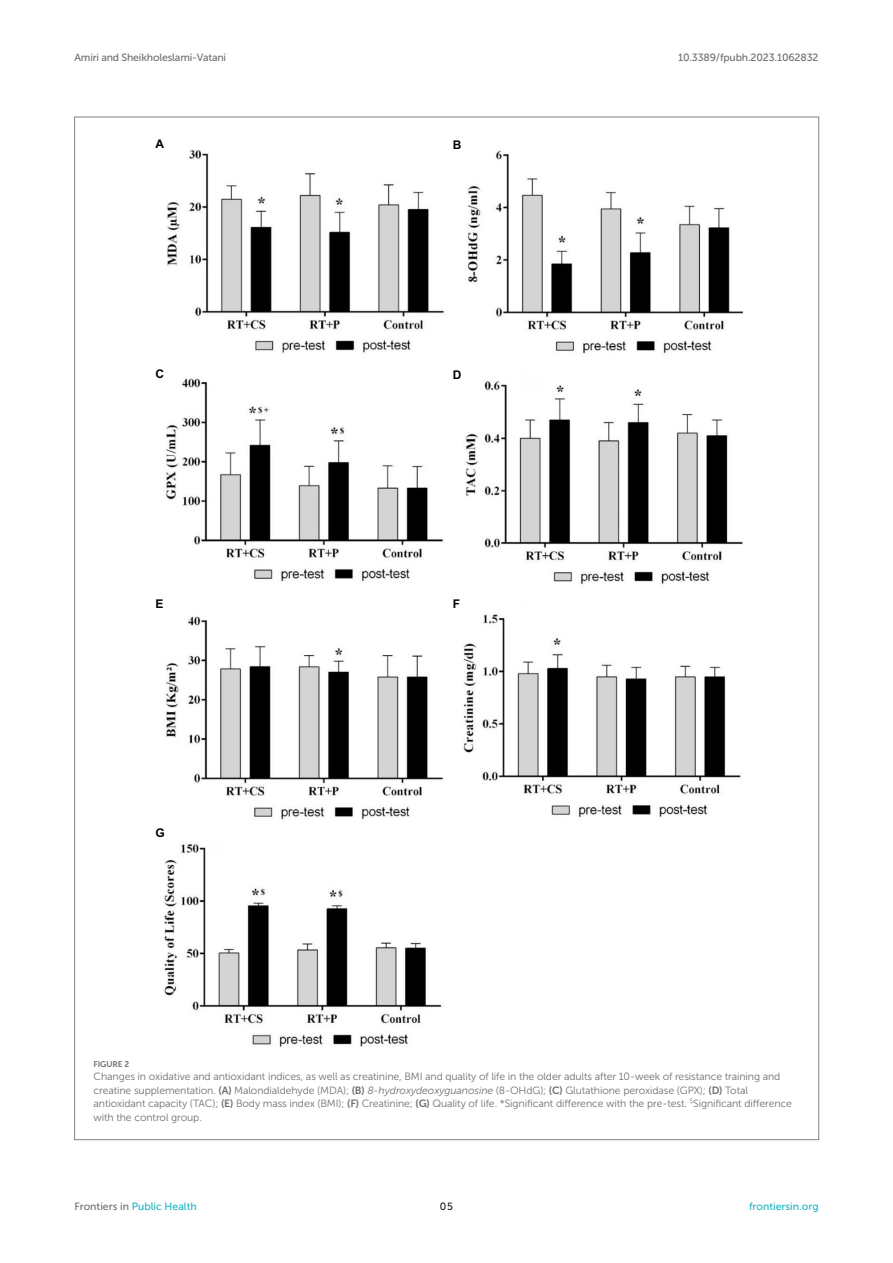
<style>
.page{position:relative;width:893px;height:1263px;background:#fff}
.page>*{position:absolute;margin:0;border:0;box-sizing:border-box;transform-origin:0 0}
.t1{font:700 12px "Arial";color:#000}
.FIG_LEG{font:10.5px/13.5px "Museo Sans 300";letter-spacing:-.01em;color:#706f70}
.t2{font:10.5px "Museo Sans 500";letter-spacing:-.015em;color:#706f70}
.t3{font:10.5px "Museo Sans 500";color:#1db5c3}
.t4{font:10.5px "Museo Sans 500";color:#1b1c1b}
.FIG_HD{font:8.25px "Museo Sans 700";letter-spacing:-.01em;color:#706f70}
.s1{font-family:"Museo Sans 700"}
.s2{font-style:italic}
.s3{color:#706f70}
</style>
<div class="page">
<img style="left:164px;top:150px;width:579px;height:897px">
<p class="t2" style="left:74px;top:51px;width:153px">Amiri and Sheikholeslami-Vatani</p>
<p class="t2" style="left:678px;top:51px;width:142px">10.3389/fpubh.2023.1062832</p>
<p class="t1" style="left:155px;top:136px;width:10px">A</p>
<p class="t1" style="left:453px;top:137px;width:10px">B</p>
<p class="t1" style="left:155px;top:365px;width:10px">C</p>
<p class="t1" style="left:453px;top:366px;width:10px">D</p>
<p class="t1" style="left:155px;top:595px;width:10px">E</p>
<p class="t1" style="left:155px;top:824px;width:11px">G</p>
<p class="t1" style="left:453px;top:596px;width:9px">F</p>
<p class="FIG_HD" style="left:94px;top:1059px;width:37px">FIGURE 2</p>
<p class="FIG_LEG" style="left:94px;top:1070px;width:700px">Changes in oxidative and antioxidant indices, as well as creatinine, BMI and quality of life in the older adults after 10-week of resistance training and creatine supplementation. <span class="s1">(A)</span> Malondialdehyde (MDA); <span class="s1">(B)</span> <span class="s2">8-hydroxydeoxyguanosine</span> (8-OHdG); <span class="s1">(C)</span> Glutathione peroxidase (GPX); <span class="s1">(D)</span> Total antioxidant capacity (TAC); <span class="s1">(E)</span> Body mass index (BMI); <span class="s1">(F)</span> Creatinine; <span class="s1">(G)</span> Quality of life. *Significant difference with the pre-test. <sup>$</sup>Significant difference with the control group.</p>
<p class="t3" style="left:74px;top:1200px;width:124px"><span class="s3">Frontiers in</span> Public Health</p>
<p class="t4" style="left:440px;top:1200px;width:14px">05</p>
<p class="t3" style="left:749px;top:1200px;width:71px">frontiersin.org</p>
</div>
